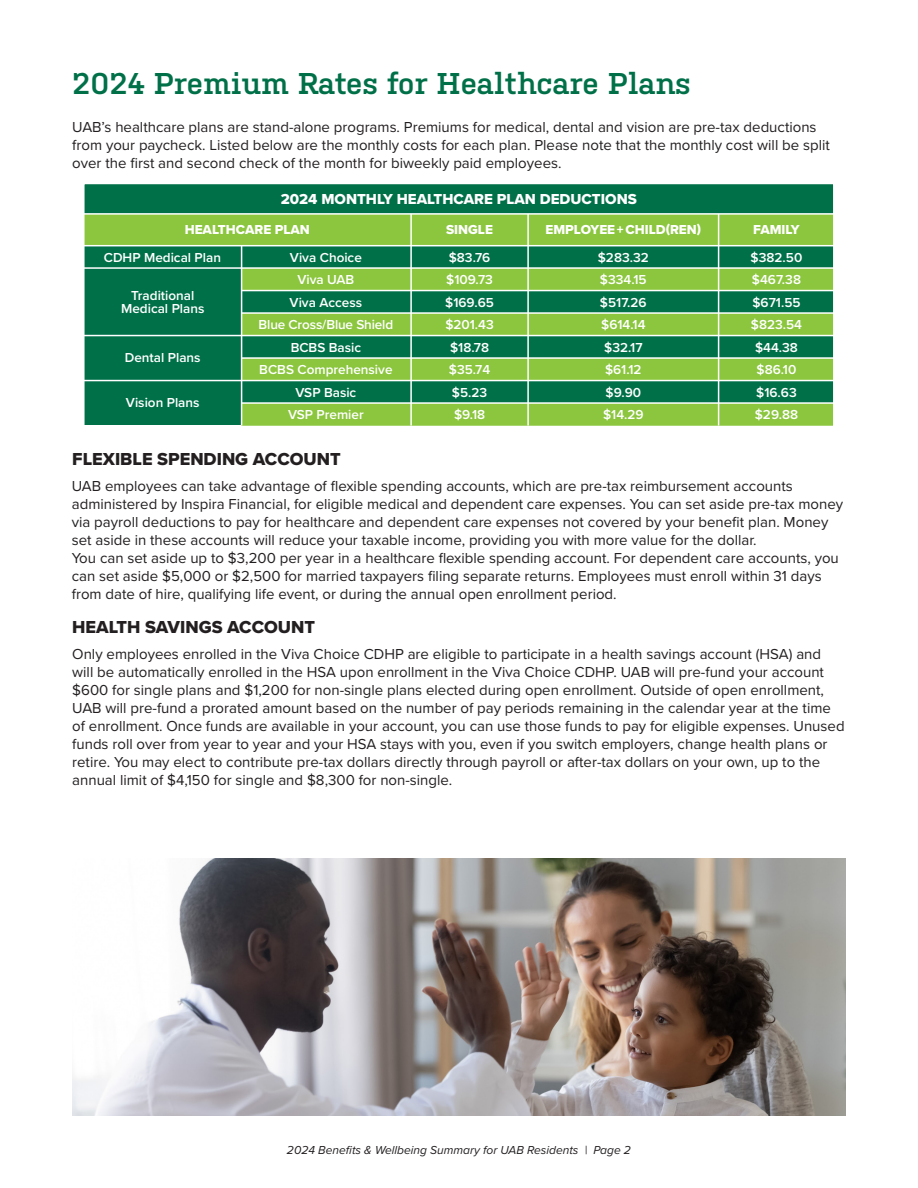
<style>
.page{position:relative;width:918px;height:1188px;background:#fff}
.page>*{position:absolute;margin:0;border:0;box-sizing:border-box;transform-origin:0 0}
.t1{font:600 30px "Kulturista";color:#007049}
.t2{font:18px "Proxima Nova Extrabld";color:#231f20}
.t3{font:15px/18px "Proxima Nova";color:#231f20}
.t4{font:15px "Proxima Nova Extrabld";color:#fff}
.t5{font:600 13.5px/13.5px "Proxima Nova";color:#fff;text-align:center}
.t6{font:13.5px "Proxima Nova Extrabld";color:#fff}
.t7{font:italic 12px "Proxima Nova";color:#231f20}
</style>
<div class="page">
<img style="left:72px;top:858px;width:774px;height:258px">
<div style="left:84px;top:184px;width:750px;height:241px;background:#007049"></div>
<div style="left:242px;top:358px;width:592px;height:23px;background:#8bc63e"></div>
<div style="left:84px;top:214px;width:750px;height:32px;background:#8bc63e"></div>
<div style="left:242px;top:268px;width:592px;height:23px;background:#8bc63e"></div>
<div style="left:242px;top:313px;width:592px;height:23px;background:#8bc63e"></div>
<div style="left:242px;top:403px;width:592px;height:22px;background:#8bc63e"></div>
<hr style="left:82px;top:213px;width:754px;height:2px;background:#fff">
<hr style="left:82px;top:245px;width:754px;height:1px;background:#fff">
<hr style="left:82px;top:267px;width:754px;height:2px;background:#fff">
<hr style="left:410px;top:214px;width:2px;height:212px;background:#fff">
<hr style="left:241px;top:246px;width:1px;height:180px;background:#fff">
<hr style="left:527px;top:214px;width:2px;height:212px;background:#fff">
<hr style="left:718px;top:214px;width:1px;height:212px;background:#fff">
<hr style="left:242px;top:290px;width:594px;height:1px;background:#fff">
<hr style="left:242px;top:312px;width:594px;height:2px;background:#fff">
<hr style="left:82px;top:335px;width:754px;height:1px;background:#fff">
<hr style="left:242px;top:357px;width:594px;height:2px;background:#fff">
<hr style="left:82px;top:380px;width:754px;height:1px;background:#fff">
<hr style="left:242px;top:402px;width:594px;height:2px;background:#fff">
<div style="left:82px;top:181px;width:754px;height:248px;border:3px solid #fff"></div>
<p class="t1" style="left:72px;top:66px;width:620px">2024 Premium Rates for Healthcare Plans</p>
<p class="t3" style="left:72px;top:117px;width:759px">UAB’s healthcare plans are stand-alone programs. Premiums for medical, dental and vision are pre-tax deductions from your paycheck. Listed below are the monthly costs for each plan. Please note that the monthly cost will be split over the first and second check of the month for biweekly paid employees.</p>
<p class="t4" style="left:281px;top:188px;width:358px">2024 MONTHLY HEALTHCARE PLAN DEDUCTIONS</p>
<p class="t6" style="left:185px;top:219px;width:127px">HEALTHCARE PLAN</p>
<p class="t6" style="left:446px;top:219px;width:48px">SINGLE</p>
<p class="t6" style="left:545px;top:219px;width:157px">EMPLOYEE + CHILD(REN)</p>
<p class="t6" style="left:753px;top:219px;width:48px">FAMILY</p>
<p class="t5" style="left:104px;top:250px;width:119px">CDHP Medical Plan</p>
<p class="t5" style="left:121px;top:288px;width:85px">Traditional<br>Medical Plans</p>
<p class="t5" style="left:125px;top:350px;width:77px">Dental Plans</p>
<p class="t5" style="left:126px;top:396px;width:75px">Vision Plans</p>
<p class="t5" style="left:449px;top:250px;width:43px">$83.76</p>
<p class="t5" style="left:446px;top:272px;width:48px">$109.73</p>
<p class="t5" style="left:445px;top:295px;width:50px">$169.65</p>
<p class="t5" style="left:445px;top:317px;width:50px">$201.43</p>
<p class="t5" style="left:450px;top:340px;width:40px">$18.78</p>
<p class="t5" style="left:449px;top:362px;width:43px">$35.74</p>
<p class="t5" style="left:452px;top:385px;width:37px">$5.23</p>
<p class="t5" style="left:454px;top:407px;width:33px">$9.18</p>
<p class="t5" style="left:598px;top:250px;width:53px">$283.32</p>
<p class="t5" style="left:600px;top:272px;width:48px">$334.15</p>
<p class="t5" style="left:600px;top:295px;width:48px">$517.26</p>
<p class="t5" style="left:601px;top:317px;width:46px">$614.14</p>
<p class="t5" style="left:604px;top:340px;width:40px">$32.17</p>
<p class="t5" style="left:605px;top:362px;width:38px">$61.12</p>
<p class="t5" style="left:606px;top:385px;width:37px">$9.90</p>
<p class="t5" style="left:603px;top:407px;width:42px">$14.29</p>
<p class="t5" style="left:751px;top:250px;width:53px">$382.50</p>
<p class="t5" style="left:752px;top:272px;width:51px">$467.38</p>
<p class="t5" style="left:752px;top:295px;width:50px">$671.55</p>
<p class="t5" style="left:751px;top:317px;width:53px">$823.54</p>
<p class="t5" style="left:755px;top:340px;width:44px">$44.38</p>
<p class="t5" style="left:757px;top:362px;width:41px">$86.10</p>
<p class="t5" style="left:756px;top:385px;width:42px">$16.63</p>
<p class="t5" style="left:755px;top:407px;width:45px">$29.88</p>
<p class="t5" style="left:290px;top:250px;width:73px">Viva Choice</p>
<p class="t5" style="left:297px;top:272px;width:58px">Viva UAB</p>
<p class="t5" style="left:290px;top:295px;width:74px">Viva Access</p>
<p class="t5" style="left:259px;top:317px;width:136px">Blue Cross/Blue Shield</p>
<p class="t5" style="left:291px;top:340px;width:72px">BCBS Basic</p>
<p class="t5" style="left:259px;top:362px;width:135px">BCBS Comprehensive</p>
<p class="t5" style="left:296px;top:385px;width:62px">VSP Basic</p>
<p class="t5" style="left:288px;top:407px;width:77px">VSP Premier</p>
<p class="t2" style="left:72px;top:445px;width:270px">FLEXIBLE SPENDING ACCOUNT</p>
<p class="t3" style="left:72px;top:476px;width:773px">UAB employees can take advantage of flexible spending accounts, which are pre-tax reimbursement accounts administered by Inspira Financial, for eligible medical and dependent care expenses. You can set aside pre-tax money via payroll deductions to pay for healthcare and dependent care expenses not covered by your benefit plan. Money set aside in these accounts will reduce your taxable income, providing you with more value for the dollar.</p>
<p class="t3" style="left:72px;top:548px;width:769px">You can set aside up to $3,200 per year in a healthcare flexible spending account. For dependent care accounts, you can set aside $5,000 or $2,500 for married taxpayers filing separate returns. Employees must enroll within 31 days from date of hire, qualifying life event, or during the annual open enrollment period.</p>
<p class="t2" style="left:72px;top:613px;width:244px">HEALTH SAVINGS ACCOUNT</p>
<p class="t3" style="left:72px;top:644px;width:774px">Only employees enrolled in the Viva Choice CDHP are eligible to participate in a health savings account (HSA) and will be automatically enrolled in the HSA upon enrollment in the Viva Choice CDHP. UAB will pre-fund your account $600 for single plans and $1,200 for non-single plans elected during open enrollment. Outside of open enrollment, UAB will pre-fund a prorated amount based on the number of pay periods remaining in the calendar year at the time of enrollment. Once funds are available in your account, you can use those funds to pay for eligible expenses. Unused funds roll over from year to year and your HSA stays with you, even if you switch employers, change health plans or retire. You may elect to contribute pre-tax dollars directly through payroll or after-tax dollars on your own, up to the annual limit of $4,150 for single and $8,300 for non-single.</p>
<p class="t7" style="left:287px;top:1141px;width:346px">2024 Benefits &amp; Wellbeing Summary for UAB Residents | Page 2</p>
</div>
